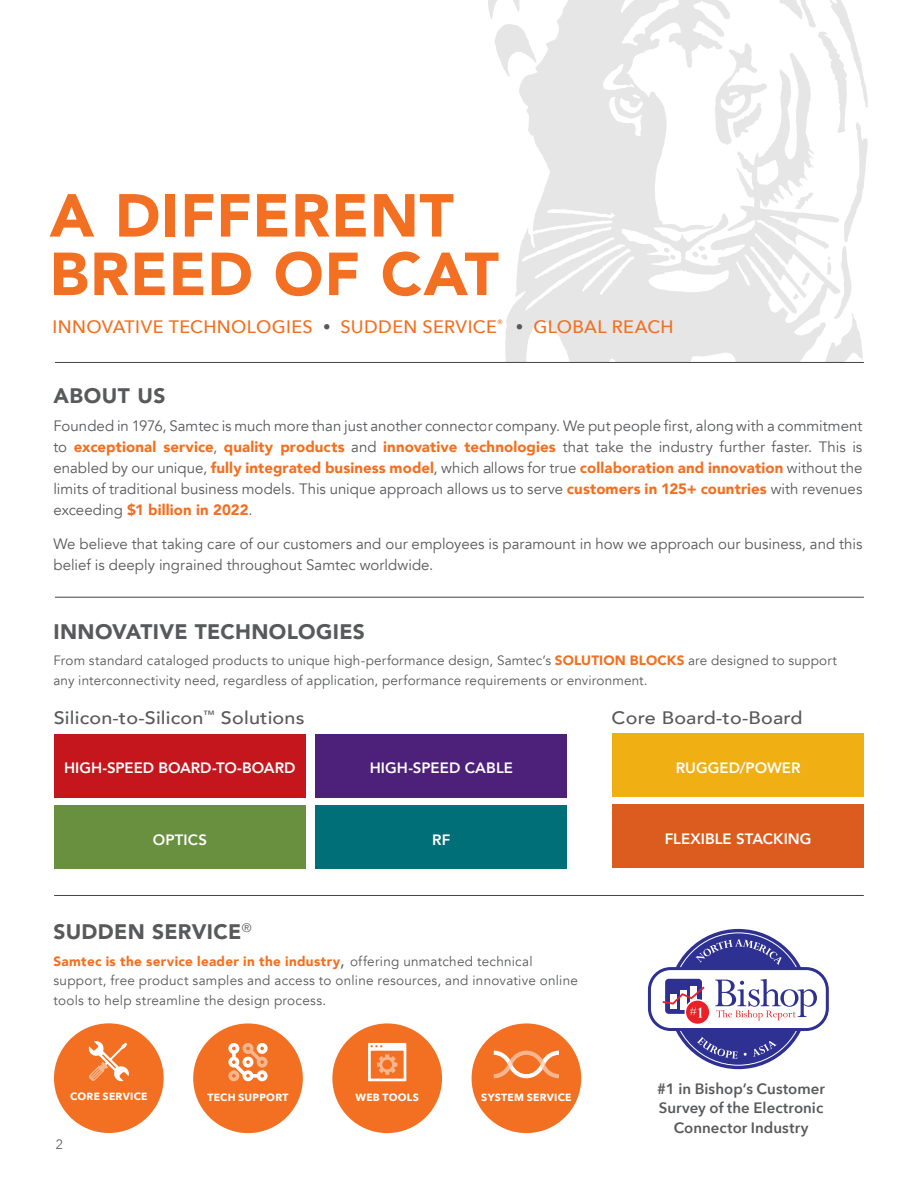
<style>
.page{position:relative;width:918px;height:1188px;background:#fff}
.page>*{position:absolute;margin:0;border:0;box-sizing:border-box;transform-origin:0 0}
.t1{font:900 60px/58.5px "Avenir";letter-spacing:.015em;color:#f36f21}
.t2{font:900 21px "Avenir";letter-spacing:.015em;color:#58595b}
.t3{font:500 18px "Avenir Next";letter-spacing:.02em;color:#f36f21}
.t4{font:500 18px "Avenir";letter-spacing:.01em;color:#58595b;scale:1.1 1}
.t5{font:15px/21px "Avenir";color:#58595b;text-align:justify}
.t6{font:800 15px "Avenir";color:#fff}
.t7{font:600 15px/19.5px "Avenir Next";letter-spacing:.005em;color:#58595b;text-align:center}
.t8{font:13.5px/19.5px "Avenir";letter-spacing:.015em;color:#58595b}
.t9{font:300 13.5px "Avenir";color:#58595b}
.t10{font:700 10.35px "Avenir Next";letter-spacing:.025em;color:#fff}
.s1{font-size:15px;color:#58595b}
.s2{font-weight:900;color:#f36f21}
.s3{color:#636466}
.s4{font-size:18px}
</style>
<div class="page">
<div style="left:193px;top:1023px;width:110px;height:110px;background:#f36f21;border-radius:50%"></div>
<svg style="left:228px;top:1043px;width:40px;height:38px"></svg>
<div style="left:332px;top:1023px;width:110px;height:110px;background:#f36f21;border-radius:50%"></div>
<svg style="left:368px;top:1043px;width:38px;height:38px"></svg>
<div style="left:472px;top:1023px;width:109px;height:110px;background:#f36f21;border-radius:50%"></div>
<svg style="left:494px;top:1051px;width:65px;height:27px"></svg>
<div style="left:54px;top:1023px;width:110px;height:110px;background:#f36f21;border-radius:50%"></div>
<svg style="left:88px;top:1041px;width:41px;height:41px"></svg>
<svg style="left:668px;top:929px;width:141px;height:140px;background:#3e409a"></svg>
<svg style="left:696px;top:939px;width:86px;height:26px;background:#4a4ba0"></svg>
<svg style="left:697px;top:1037px;width:41px;height:22px"></svg>
<svg style="left:753px;top:1041px;width:24px;height:16px"></svg>
<div style="left:649px;top:969px;width:178px;height:61px;background:#fff;border-radius:21px"></div>
<div style="left:648px;top:967px;width:181px;height:64px;border:3px solid #2e3092;border-radius:21px"></div>
<div style="left:665px;top:979px;width:37px;height:35px;background:#2e3092;border-radius:4px"></div>
<svg style="left:685px;top:999px;width:26px;height:26px"></svg>
<div style="left:686px;top:1001px;width:23px;height:23px;background:#ec2027;border-radius:50%"></div>
<svg style="left:663px;top:986px;width:42px;height:32px"></svg>
<svg style="left:715px;top:979px;width:102px;height:41px"></svg>
<div style="left:54px;top:734px;width:252px;height:64px;background:#c4161c"></div>
<svg style="left:488px;top:0;width:380px;height:362px;fill:#ededed"></svg>
<hr style="left:54px;top:895px;width:810px;height:1px;background:#444445">
<div style="left:316px;top:734px;width:251px;height:64px;background:#4d207a"></div>
<div style="left:316px;top:805px;width:251px;height:64px;background:#006f77"></div>
<div style="left:54px;top:805px;width:252px;height:64px;background:#68903f"></div>
<div style="left:613px;top:734px;width:251px;height:63px;background:#f0af13"></div>
<div style="left:613px;top:805px;width:251px;height:63px;background:#db5c1e"></div>
<hr style="left:55px;top:362px;width:809px;height:1px;background:#444445">
<hr style="left:55px;top:597px;width:809px;height:1px;background:#444445">
<h1 class="t1" style="left:50px;top:185px;width:451px">A DIFFERENT<br>BREED OF CAT</h1>
<p class="t3" style="left:53px;top:311px;width:623px">INNOVATIVE TECHNOLOGIES <span class="s1">•</span> SUDDEN SERVICE<sup>®</sup> <span class="s1">•</span> GLOBAL REACH</p>
<h2 class="t2" style="left:53px;top:378px;width:114px">ABOUT US</h2>
<p class="t5" style="left:53px;top:415px;width:810px">Founded in 1976, Samtec is much more than just another connector company. We put people first, along with a commitment to <span class="s2">exceptional service</span><span class="s3">,</span> <span class="s2">quality products</span> and <span class="s2">innovative technologies</span> that take the industry further faster. This is enabled by our unique, <span class="s2">fully integrated business model</span>, which allows for true <span class="s2">collaboration and innovation</span> without the limits of traditional business models. This unique approach allows us to serve <span class="s2">customers in 125+ countries</span> with revenues exceeding <span class="s2">$1 billion in 2022</span><span class="s3">.</span></p>
<p class="t5" style="left:53px;top:534px;width:811px">We believe that taking care of our customers and our employees is paramount in how we approach our business, and this belief is deeply ingrained throughout Samtec worldwide.</p>
<h2 class="t2" style="left:53px;top:614px;width:313px">INNOVATIVE TECHNOLOGIES</h2>
<p class="t8" style="left:53px;top:651px;width:785px">From standard cataloged products to unique high-performance design, Samtec’s <span class="s2">SOLUTION BLOCKS</span> are designed to support any interconnectivity need, regardless of application, performance requirements or environment.</p>
<p class="t4" style="left:54px;top:702px;width:230px">Silicon-to-Silicon<sup>™</sup> Solutions</p>
<p class="t4" style="left:612px;top:702px;width:175px">Core Board-to-Board</p>
<p class="t6" style="left:370px;top:757px;width:145px">HIGH-SPEED CABLE</p>
<p class="t6" style="left:676px;top:756px;width:126px">RUGGED/POWER</p>
<p class="t6" style="left:64px;top:757px;width:233px">HIGH-SPEED BOARD-TO-BOARD</p>
<p class="t6" style="left:153px;top:828px;width:56px">OPTICS</p>
<p class="t6" style="left:432px;top:828px;width:20px">RF</p>
<h2 class="t2" style="left:53px;top:914px;width:200px">SUDDEN SERVICE<sup>®</sup></h2>
<p class="t8" style="left:53px;top:951px;width:526px"><span class="s2">Samtec is the service leader in the industry</span><span class="s4">,</span> offering unmatched technical support, free product samples and access to online resources, and innovative online tools to help streamline the design process.</p>
<p class="t6" style="left:665px;top:827px;width:148px">FLEXIBLE STACKING</p>
<p class="t9" style="left:56px;top:1136px;width:9px">2</p>
<p class="t10" style="left:70px;top:1088px;width:79px">CORE SERVICE</p>
<p class="t10" style="left:207px;top:1088px;width:83px">TECH SUPPORT</p>
<p class="t10" style="left:355px;top:1088px;width:65px">WEB TOOLS</p>
<p class="t10" style="left:481px;top:1088px;width:92px">SYSTEM SERVICE</p>
<p class="t7" style="left:657px;top:1078px;width:169px">#1 in Bishop’s Customer<br>Survey of the Electronic<br>Connector Industry</p>
</div>
